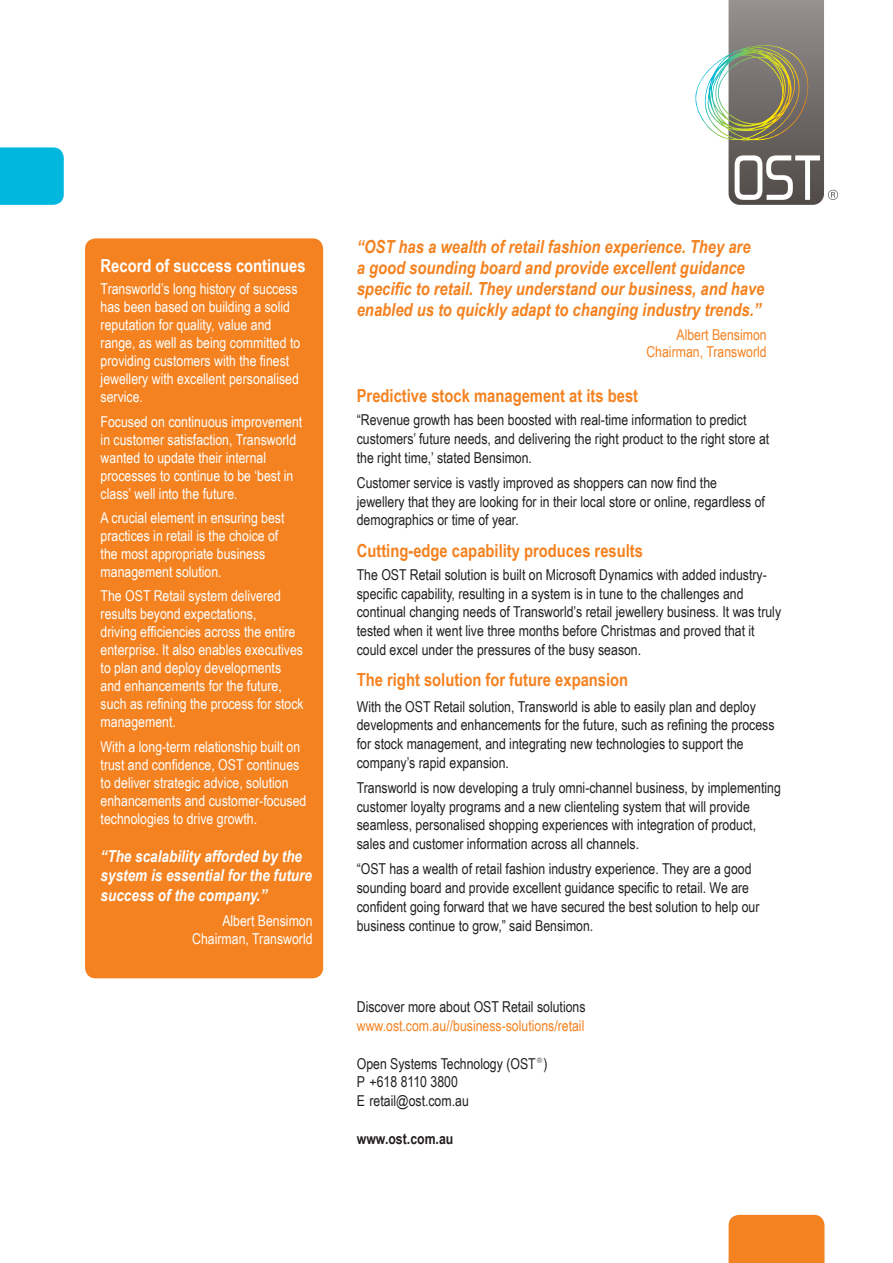
<style>
.page{position:relative;width:893px;height:1263px;background:#fff}
.page>*{position:absolute;margin:0;border:0;box-sizing:border-box;transform-origin:0 0}
.Info{font:italic 700 18px/21px "Arial Narrow";color:#f58220}
.Info-2{font:700 18px "Arial Narrow";color:#f58220}
.t1{font:700 18px "Arial Narrow";color:#fff}
.t2{font:italic 700 16.5px/19.8px "Arial Narrow";color:#fff}
.t3{font:15px/18.8px "Arial Narrow";color:#231f20}
.t4{font:15px/18px "Arial Narrow";color:#fff}
.Info-3{font:15px "Arial Narrow";color:#f58220}
.t5{font:700 15px "Arial Narrow";color:#231f20}
</style>
<div class="page">
<div style="left:0;top:147px;width:64px;height:58px;background:#00b8de"></div>
<svg style="left:695px;top:0;width:143px;height:205px"></svg>
<div style="left:729px;top:1215px;width:95px;height:48px;background:#f58220"></div>
<div style="left:85px;top:238px;width:238px;height:740px;background:#f58220;border-radius:11px"></div>
<p class="t1" style="left:101px;top:252px;width:207px">Record of success continues</p>
<p class="t4" style="left:101px;top:279px;width:201px">Transworld’s long history of success has been based on building a solid reputation for quality, value and range, as well as being committed to providing customers with the finest jewellery with excellent personalised service.</p>
<p class="t4" style="left:101px;top:412px;width:203px">Focused on continuous improvement in customer satisfaction, Transworld wanted to update their internal processes to continue to be ‘best in class’ well into the future.</p>
<p class="t4" style="left:101px;top:508px;width:185px">A crucial element in ensuring best practices in retail is the choice of the most appropriate business management solution.</p>
<p class="t4" style="left:101px;top:586px;width:205px">The OST Retail system delivered results beyond expectations,<br>driving efficiencies across the entire enterprise. It also enables executives to plan and deploy developments and enhancements for the future, such as refining the process for stock management.</p>
<p class="t4" style="left:101px;top:737px;width:207px">With a long-term relationship built on trust and confidence, OST continues to deliver strategic advice, solution enhancements and customer-focused technologies to drive growth.</p>
<p class="t2" style="left:101px;top:845px;width:213px">“The scalability afforded by the system is essential for the future success of the company.”</p>
<p class="t4" style="left:222px;top:911px;width:92px">Albert Bensimon</p>
<p class="t4" style="left:192px;top:929px;width:122px">Chairman, Transworld</p>
<p class="Info" style="left:357px;top:235px;width:409px">“OST has a wealth of retail fashion experience. They are<br>a good sounding board and provide excellent guidance specific to retail. They understand our business, and have enabled us to quickly adapt to changing industry trends.”</p>
<p class="Info-3" style="left:676px;top:323px;width:92px">Albert Bensimon</p>
<p class="Info-3" style="left:646px;top:341px;width:122px">Chairman, Transworld</p>
<p class="Info-2" style="left:357px;top:382px;width:283px">Predictive stock management at its best</p>
<p class="t3" style="left:357px;top:410px;width:414px">“Revenue growth has been boosted with real-time information to predict customers’ future needs, and delivering the right product to the right store at the right time,’ stated Bensimon.</p>
<p class="t3" style="left:357px;top:473px;width:410px">Customer service is vastly improved as shoppers can now find the jewellery that they are looking for in their local store or online, regardless of demographics or time of year.</p>
<p class="Info-2" style="left:357px;top:537px;width:288px">Cutting-edge capability produces results</p>
<p class="t3" style="left:357px;top:565px;width:426px">The OST Retail solution is built on Microsoft Dynamics with added industry&shy;specific capability, resulting in a system is in tune to the challenges and continual changing needs of Transworld’s retail jewellery business. It was truly tested when it went live three months before Christmas and proved that it could excel under the pressures of the busy season.</p>
<p class="Info-2" style="left:357px;top:666px;width:273px">The right solution for future expansion</p>
<p class="t3" style="left:357px;top:696px;width:419px">With the OST Retail solution, Transworld is able to easily plan and deploy developments and enhancements for the future, such as refining the process for stock management, and integrating new technologies to support the company’s rapid expansion.</p>
<p class="t3" style="left:357px;top:778px;width:426px">Transworld is now developing a truly omni-channel business, by implementing customer loyalty programs and a new clienteling system that will provide seamless, personalised shopping experiences with integration of product, sales and customer information across all channels.</p>
<p class="t3" style="left:357px;top:859px;width:404px">“OST has a wealth of retail fashion industry experience. They are a good sounding board and provide excellent guidance specific to retail. We are confident going forward that we have secured the best solution to help our business continue to grow,” said Bensimon.</p>
<p class="t3" style="left:357px;top:997px;width:230px">Discover more about OST Retail solutions</p>
<p class="Info-3" style="left:357px;top:1015px;width:229px">www.ost.com.au//business-solutions/retail</p>
<p class="t3" style="left:357px;top:1053px;width:192px">Open Systems Technology (OST<sup>®</sup>)</p>
<p class="t3" style="left:357px;top:1072px;width:103px">P +618 8110 3800</p>
<p class="t3" style="left:357px;top:1091px;width:114px">E retail@ost.com.au</p>
<p class="t5" style="left:357px;top:1127px;width:98px">www.ost.com.au</p>
</div>
